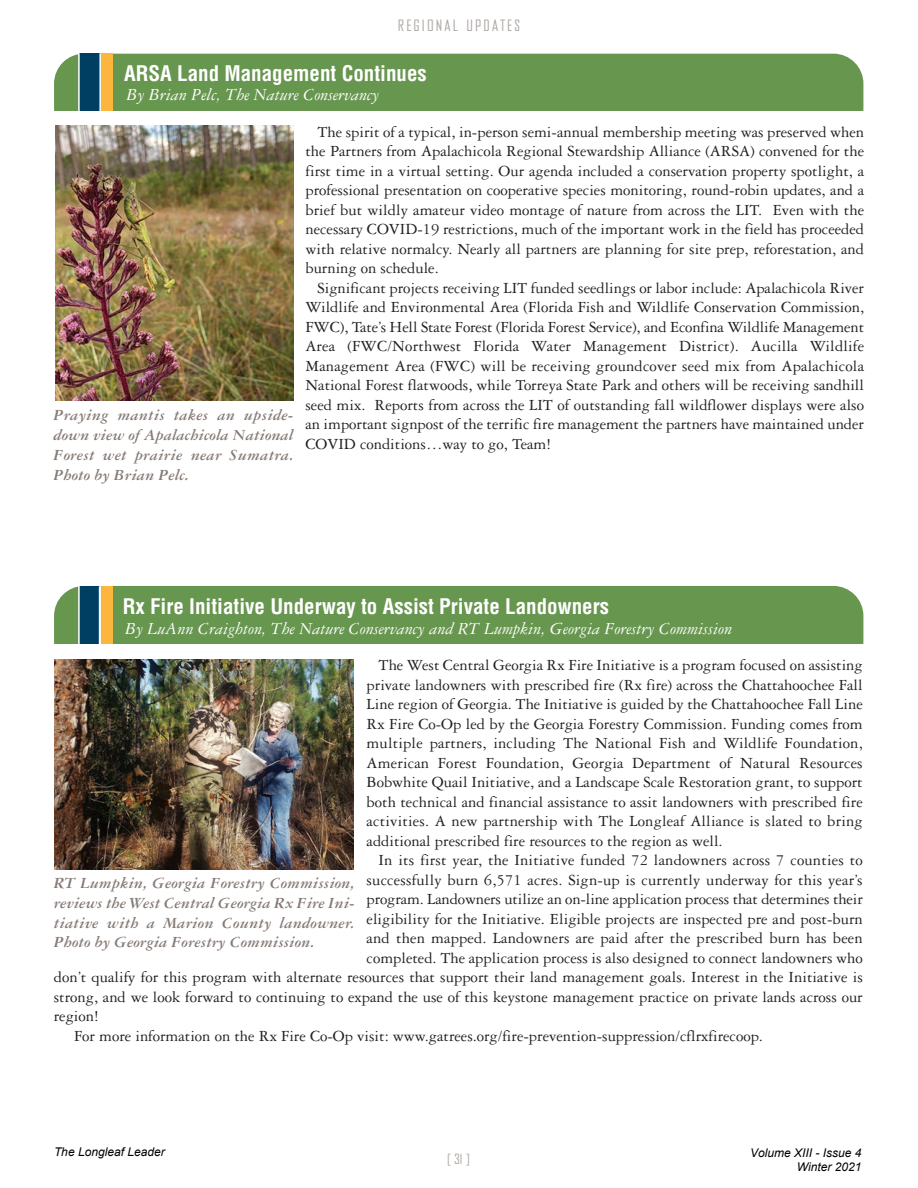
<style>
.page{position:relative;width:918px;height:1188px;background:#fff}
.page>*{position:absolute;margin:0;border:0;box-sizing:border-box;transform-origin:0 0}
.t1{font:700 condensed 21px "Helvetica";color:#fff}
.t2{font:italic 18px "Garamond Three";color:#fff}
.t3{font:16.5px/19.5px "Garamond Three";color:#231f20;text-align:justify}
.t4{font:italic 700 16.5px/19.8px "Garamond Three";color:#867b76;text-align:justify}
.t5{font:15px "Bureau Agency";letter-spacing:.15em;color:#afa9a6}
.t6{font:13.5px "Bureau Agency";color:#afa9a6}
.t7{font:italic 12px/14.4px "Arial";color:#000;text-align:right}
</style>
<div class="page">
<div style="left:54px;top:586px;width:75px;height:85px;background:#67964f;border-radius:30px"></div>
<div style="left:84px;top:586px;width:779px;height:85px;background:#67964f;border-radius:30px"></div>
<div style="left:79px;top:586px;width:26px;height:72px;background:#003f61"></div>
<div style="left:101px;top:586px;width:12px;height:64px;background:#fcb53d"></div>
<hr style="left:99px;top:586px;width:2px;height:64px;background:#fff">
<hr style="left:78px;top:586px;width:2px;height:64px;background:#fff">
<div style="left:28px;top:644px;width:846px;height:40px;background:#fff"></div>
<div style="left:54px;top:54px;width:75px;height:85px;background:#67964f;border-radius:30px"></div>
<div style="left:84px;top:54px;width:779px;height:84px;background:#67964f;border-radius:30px"></div>
<div style="left:79px;top:54px;width:26px;height:72px;background:#003f61"></div>
<div style="left:101px;top:54px;width:12px;height:64px;background:#fcb53d"></div>
<hr style="left:99px;top:53px;width:2px;height:65px;background:#fff">
<hr style="left:78px;top:53px;width:2px;height:65px;background:#fff">
<div style="left:28px;top:112px;width:846px;height:40px;background:#fff"></div>
<img style="left:55px;top:659px;width:298px;height:210px">
<img style="left:55px;top:126px;width:238px;height:275px">
<p class="t5" style="left:398px;top:19px;width:124px">REGIONAL UPDATES</p>
<p class="t1" style="left:124px;top:65px;width:304px">ARSA Land Management Continues</p>
<p class="t2" style="left:126px;top:89px;width:254px">By Brian Pelc, The Nature Conservancy</p>
<p class="t3" style="left:305px;top:123px;width:560px;text-indent:12px">The spirit of a typical, in-person semi-annual membership meeting was preserved when the Partners from Apalachicola Regional Stewardship Alliance (ARSA) convened for the first time in a virtual setting. Our agenda included a conservation property spotlight, a professional presentation on cooperative species monitoring, round-robin updates, and a brief but wildly amateur video montage of nature from across the LIT. Even with the necessary COVID-19 restrictions, much of the important work in the field has proceeded with relative normalcy. Nearly all partners are planning for site prep, reforestation, and burning on schedule.</p>
<p class="t3" style="left:305px;top:279px;width:560px;text-indent:12px">Significant projects receiving LIT funded seedlings or labor include: Apalachicola River Wildlife and Environmental Area (Florida Fish and Wildlife Conservation Commission, FWC), Tate’s Hell State Forest (Florida Forest Service), and Econfina Wildlife Management Area (FWC/Northwest Florida Water Management District). Aucilla Wildlife Management Area (FWC) will be receiving groundcover seed mix from Apalachicola National Forest flatwoods, while Torreya State Park and others will be receiving sandhill seed mix. Reports from across the LIT of outstanding fall wildflower displays were also an important signpost of the terrific fire management the partners have maintained under COVID conditions…way to go, Team!</p>
<p class="t4" style="left:53px;top:407px;width:242px">Praying mantis takes an upside&shy;down view of Apalachicola National Forest wet prairie near Sumatra.<br>Photo by Brian Pelc.</p>
<p class="t1" style="left:123px;top:598px;width:488px">Rx Fire Initiative Underway to Assist Private Landowners</p>
<p class="t2" style="left:125px;top:622px;width:609px">By LuAnn Craighton, The Nature Conservancy and RT Lumpkin, Georgia Forestry Commission</p>
<p class="t3" style="left:367px;top:657px;width:498px;text-indent:12px">The West Central Georgia Rx Fire Initiative is a program focused on assisting private landowners with prescribed fire (Rx fire) across the Chattahoochee Fall Line region of Georgia. The Initiative is guided by the Chattahoochee Fall Line Rx Fire Co-Op led by the Georgia Forestry Commission. Funding comes from multiple partners, including The National Fish and Wildlife Foundation, American Forest Foundation, Georgia Department of Natural Resources Bobwhite Quail Initiative, and a Landscape Scale Restoration grant, to support both technical and financial assistance to assit landowners with prescribed fire activities. A new partnership with The Longleaf Alliance is slated to bring additional prescribed fire resources to the region as well.</p>
<p class="t3" style="left:379px;top:852px;width:486px">In its first year, the Initiative funded 72 landowners across 7 counties to</p>
<p class="t3" style="left:367px;top:871px;width:498px">successfully burn 6,571 acres. Sign-up is currently underway for this year’s</p>
<p class="t3" style="left:367px;top:891px;width:498px">program. Landowners utilize an on-line application process that determines their</p>
<p class="t3" style="left:367px;top:910px;width:498px">eligibility for the Initiative. Eligible projects are inspected pre and post-burn</p>
<p class="t3" style="left:367px;top:930px;width:498px">and then mapped. Landowners are paid after the prescribed burn has been</p>
<p class="t3" style="left:367px;top:949px;width:498px">completed. The application process is also designed to connect landowners who</p>
<p class="t3" style="left:54px;top:969px;width:811px">don’t qualify for this program with alternate resources that support their land management goals. Interest in the Initiative is</p>
<p class="t3" style="left:54px;top:988px;width:811px">strong, and we look forward to continuing to expand the use of this keystone management practice on private lands across our</p>
<p class="t3" style="left:54px;top:1008px;width:46px">region!</p>
<p class="t3" style="left:74px;top:1027px;width:691px">For more information on the Rx Fire Co-Op visit: www.gatrees.org/fire-prevention-suppression/cflrxfirecoop.</p>
<p class="t4" style="left:54px;top:875px;width:302px">RT Lumpkin, Georgia Forestry Commission, reviews the West Central Georgia Rx Fire Ini&shy;tiative with a Marion County landowner.<br>Photo by Georgia Forestry Commission.</p>
<p class="t7" style="left:54px;top:1144px;width:112px">The Longleaf Leader</p>
<p class="t7" style="left:750px;top:1146px;width:113px">Volume XIII - Issue 4<br>Winter 2021</p>
<p class="t6" style="left:447px;top:1154px;width:24px">[ 31 ]</p>
</div>
